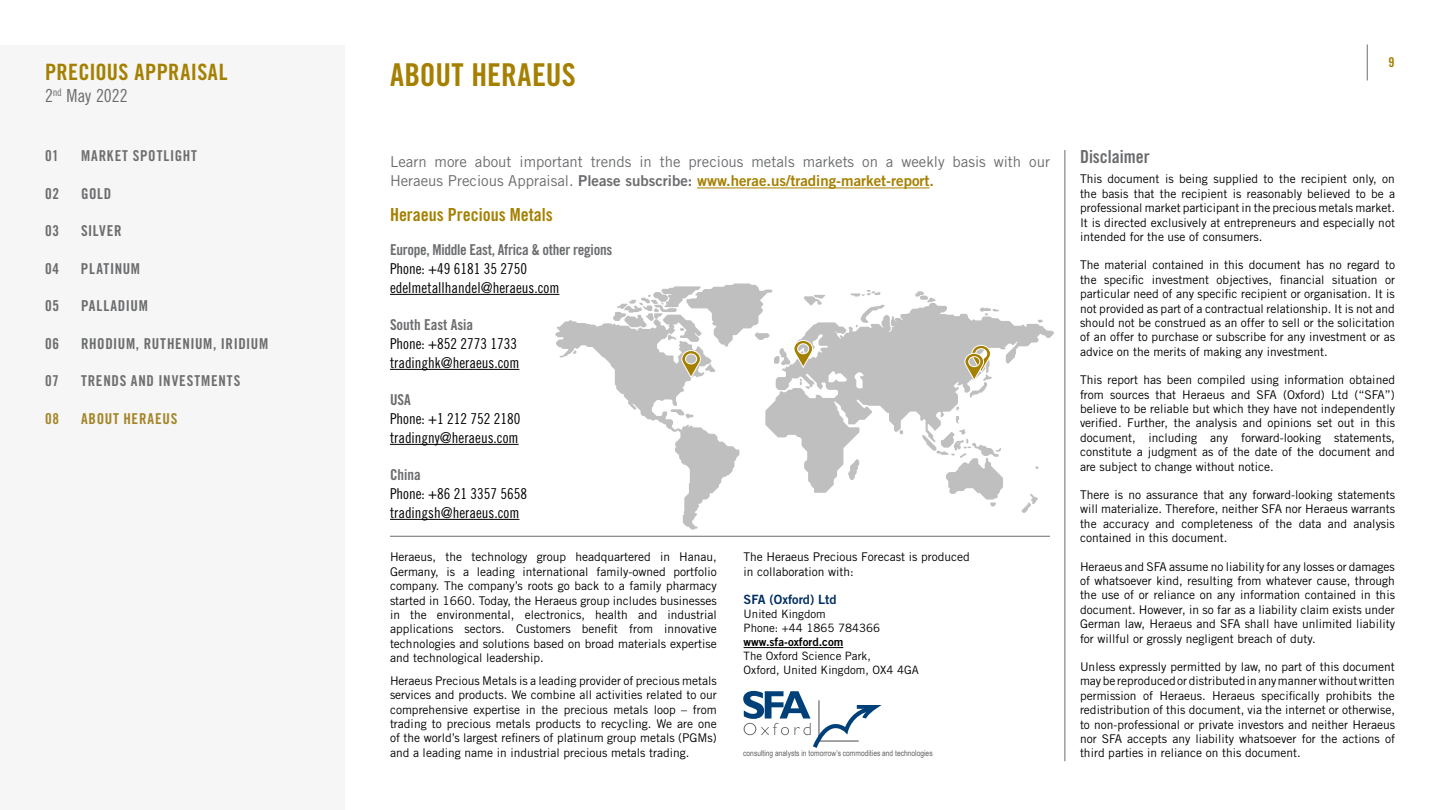
<style>
.page{position:relative;width:1440px;height:810px;background:#fff}
.page>*{position:absolute;margin:0;border:0;box-sizing:border-box;transform-origin:0 0}
.t1{font:31.5px "Trade Gothic LT Std Bd Cn 20";letter-spacing:.005em;color:#a58000}
.t2{font:22.5px "Trade Gothic LT Std Bd Cn 20";letter-spacing:.015em;color:#a58000}
.t3{font:18px "Trade Gothic LT Std Bd Cn 20";color:#a58000}
.t4{font:18px "Trade Gothic LT Std Bd Cn 20";color:#6b6c6e}
.t5{font:18px "Trade Gothic LT Std Cn 18";letter-spacing:-.005em;color:#6b6c6e}
.t6{font:15px/18.8px "Trade Gothic LT Std Cn 18";color:#000}
.t7{font:15px "Trade Gothic LT Std";color:#6b6c6e}
.t8{font:15px "Trade Gothic LT Std Bd 2";color:#a58000}
.t9{font:15px "Trade Gothic LT Std Bd Cn 20";letter-spacing:.03em;color:#6b6c6e}
.t10{font:15px "Trade Gothic LT Std Bd Cn 20";letter-spacing:.055em;color:#6e6e6e}
.t11{font:15px "Trade Gothic LT Std Bd Cn 20";letter-spacing:-.02em;color:#6b6c6e}
.t12{font:15px "Trade Gothic LT Std Bd Cn 20";letter-spacing:.05em;color:#a38527}
.t13{font:15px "Trade Gothic LT Std Bd Cn 20";color:#6b6c6e}
.t14{font:15px "Trade Gothic LT Std Bd Cn 20";letter-spacing:.05em;color:#6b6c6e}
.t15{font:13.5px "Trade Gothic LT Std Bd Cn 20";color:#a58000}
.t16{font:12.75px "Trade Gothic LT Std Bd 2";color:#002e63}
.t17{font:12px/14.4px "Trade Gothic LT Std";color:#000;text-align:justify}
.t18{font:11.48px/14.1px "Trade Gothic LT Std";color:#000}
.t19{font:11.48px "Trade Gothic LT Std Bd 2";color:#000}
.t20{font:8.18px "Arial Narrow";color:#626266}
.s1{font-family:"Trade Gothic LT Std";color:#6b6c6e}
.s2{color:#6b6c6e}
</style>
<div class="page">
<hr style="left:1367px;top:44px;width:1px;height:36px;background:#6e6e6e">
<hr style="left:744px;top:647px;width:99px;height:1px;background:#000">
<div style="left:0;top:45px;width:345px;height:765px;background:#f6f6f6"></div>
<hr style="left:390px;top:294px;width:169px;height:1px;background:#000">
<hr style="left:390px;top:369px;width:129px;height:1px;background:#000">
<hr style="left:390px;top:444px;width:129px;height:1px;background:#000">
<hr style="left:390px;top:519px;width:129px;height:1px;background:#000">
<svg style="left:825px;top:303px;width:229px;height:190px"></svg>
<svg style="left:1021px;top:494px;width:17px;height:19px"></svg>
<svg style="left:900px;top:430px;width:3px;height:5px"></svg>
<svg style="left:915px;top:291px;width:21px;height:12px"></svg>
<svg style="left:980px;top:307px;width:19px;height:8px"></svg>
<svg style="left:1035px;top:466px;width:4px;height:3px"></svg>
<svg style="left:922px;top:416px;width:81px;height:91px"></svg>
<svg style="left:850px;top:290px;width:30px;height:7px"></svg>
<svg style="left:555px;top:283px;width:270px;height:247px"></svg>
<svg style="left:964px;top:345px;width:28px;height:53px"></svg>
<hr style="left:1065px;top:150px;width:1px;height:611px;background:#6b6c6e">
<svg style="left:743px;top:691px;width:139px;height:57px"></svg>
<hr style="left:390px;top:536px;width:660px;height:1px;background:#6b6c6e">
<hr style="left:697px;top:188px;width:232px;height:1px;background:#a58000">
<h2 class="t2" style="left:45px;top:58px;width:184px">PRECIOUS APPRAISAL</h2>
<h3 class="t5" style="left:45px;top:85px;width:84px">2<sup>nd</sup> May 2022</h3>
<p class="t10" style="left:45px;top:147px;width:15px">01</p>
<p class="t10" style="left:81px;top:147px;width:117px">MARKET SPOTLIGHT</p>
<p class="t9" style="left:45px;top:184px;width:16px">02</p>
<p class="t9" style="left:81px;top:184px;width:32px">GOLD</p>
<p class="t9" style="left:45px;top:222px;width:16px">03</p>
<p class="t9" style="left:81px;top:222px;width:42px">SILVER</p>
<p class="t9" style="left:45px;top:259px;width:16px">04</p>
<p class="t9" style="left:81px;top:259px;width:61px">PLATINUM</p>
<p class="t9" style="left:45px;top:297px;width:16px">05</p>
<p class="t14" style="left:81px;top:297px;width:68px">PALLADIUM</p>
<p class="t9" style="left:45px;top:334px;width:16px">06</p>
<p class="t9" style="left:81px;top:334px;width:189px">RHODIUM, RUTHENIUM, IRIDIUM</p>
<p class="t10" style="left:45px;top:372px;width:15px">07</p>
<p class="t10" style="left:81px;top:372px;width:161px">TRENDS AND INVESTMENTS</p>
<p class="t12" style="left:45px;top:409px;width:16px">08</p>
<p class="t12" style="left:81px;top:409px;width:98px">ABOUT HERAEUS</p>
<h1 class="t1" style="left:390px;top:56px;width:187px">ABOUT HERAEUS</h1>
<p class="t7" style="left:390px;top:153px;width:662px">Learn more about important trends in the precious metals markets on a weekly basis with our</p>
<p class="t8" style="left:390px;top:171px;width:546px"><span class="s1">Heraeus Precious Appraisal.</span> <span class="s2">Please subscribe:</span> www.herae.us/trading-market-report.</p>
<h3 class="t3" style="left:390px;top:203px;width:164px">Heraeus Precious Metals</h3>
<p class="t11" style="left:390px;top:241px;width:224px">Europe, Middle East, Africa &amp; other regions</p>
<p class="t6" style="left:390px;top:259px;width:171px">Phone: +49 6181 35 2750 edelmetallhandel@heraeus.com</p>
<p class="t13" style="left:390px;top:316px;width:85px">South East Asia</p>
<p class="t6" style="left:390px;top:334px;width:131px">Phone: +852 2773 1733 tradinghk@heraeus.com</p>
<p class="t9" style="left:390px;top:391px;width:22px">USA</p>
<p class="t6" style="left:390px;top:409px;width:132px">Phone: +1 212 752 2180 tradingny@heraeus.com</p>
<p class="t9" style="left:390px;top:466px;width:32px">China</p>
<p class="t6" style="left:390px;top:484px;width:139px">Phone: +86 21 3357 5658 tradingsh@heraeus.com</p>
<p class="t17" style="left:390px;top:550px;width:328px">Heraeus, the technology group headquartered in Hanau, Germany, is a leading international family-owned portfolio company. The company’s roots go back to a family pharmacy started in 1660. Today, the Heraeus group includes businesses in the environmental, electronics, health and industrial applications sectors. Customers benefit from innovative technologies and solutions based on broad materials expertise and technological leadership.</p>
<p class="t17" style="left:390px;top:673px;width:328px">Heraeus Precious Metals is a leading provider of precious metals services and products. We combine all activities related to our comprehensive expertise in the precious metals loop – from trading to precious metals products to recycling. We are one of the world’s largest refiners of platinum group metals (PGMs) and a leading name in industrial precious metals trading.</p>
<p class="t17" style="left:744px;top:550px;width:228px">The Heraeus Precious Forecast is produced in collaboration with:</p>
<p class="t16" style="left:744px;top:591px;width:95px">SFA (Oxford) Ltd</p>
<p class="t18" style="left:744px;top:607px;width:138px">United Kingdom<br>Phone: +44 1865 784366</p>
<p class="t19" style="left:744px;top:635px;width:101px">www.sfa-oxford.com</p>
<p class="t18" style="left:744px;top:649px;width:177px">The Oxford Science Park,<br>Oxford, United Kingdom, OX4 4GA</p>
<p class="t20" style="left:743px;top:747px;width:191px">consulting analysts in tomorrow’s commodities and technologies</p>
<p class="t15" style="left:1388px;top:54px;width:7px">9</p>
<h3 class="t4" style="left:1080px;top:146px;width:71px">Disclaimer</h3>
<p class="t17" style="left:1080px;top:172px;width:317px">This document is being supplied to the recipient only, on the basis that the recipient is reasonably believed to be a professional market participant in the precious metals market.<br>It is directed exclusively at entrepreneurs and especially not intended for the use of consumers.</p>
<p class="t17" style="left:1080px;top:258px;width:317px">The material contained in this document has no regard to the specific investment objectives, financial situation or particular need of any specific recipient or organisation. It is not provided as part of a contractual relationship. It is not and should not be construed as an offer to sell or the solicitation of an offer to purchase or subscribe for any investment or as advice on the merits of making any investment.</p>
<p class="t17" style="left:1080px;top:373px;width:317px">This report has been compiled using information obtained from sources that Heraeus and SFA (Oxford) Ltd (“SFA”) believe to be reliable but which they have not independently verified. Further, the analysis and opinions set out in this document, including any forward-looking statements, constitute a judgment as of the date of the document and are subject to change without notice.</p>
<p class="t17" style="left:1080px;top:487px;width:317px">There is no assurance that any forward-looking statements will materialize. Therefore, neither SFA nor Heraeus warrants the accuracy and completeness of the data and analysis contained in this document.</p>
<p class="t17" style="left:1080px;top:559px;width:316px">Heraeus and SFA assume no liability for any losses or damages of whatsoever kind, resulting from whatever cause, through the use of or reliance on any information contained in this document. However, in so far as a liability claim exists under German law, Heraeus and SFA shall have unlimited liability for willful or grossly negligent breach of duty.</p>
<p class="t17" style="left:1080px;top:659px;width:317px">Unless expressly permitted by law, no part of this document may be reproduced or distributed in any manner without written permission of Heraeus. Heraeus specifically prohibits the redistribution of this document, via the internet or otherwise, to non-professional or private investors and neither Heraeus nor SFA accepts any liability whatsoever for the actions of third parties in reliance on this document.</p>
</div>
